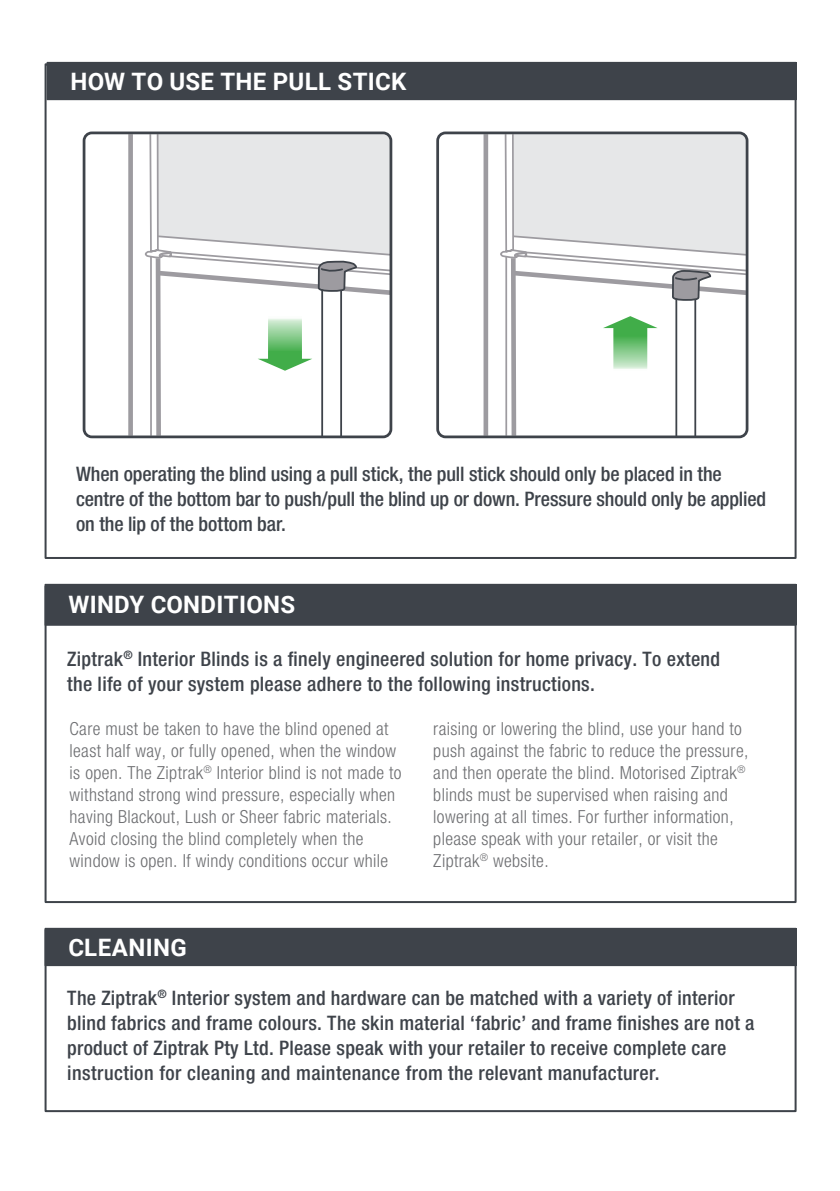
<style>
.page{position:relative;width:840px;height:1191px;background:#fff}
.page>*{position:absolute;margin:0;border:0;box-sizing:border-box;transform-origin:0 0}
.t1{font:700 24px "Roboto";letter-spacing:.01em;color:#fff}
.t2{font:500 condensed 20px/25px "Helvetica Neue LT Std";letter-spacing:.015em;color:#3e434a}
.t3{font:500 condensed 20px/25px "Helvetica Neue LT Std";letter-spacing:-.005em;color:#3e434a}
.t4{font:300 condensed 18px/22px "Helvetica Neue LT Std";letter-spacing:.02em;color:#6d6e71}
</style>
<div class="page">
<div style="left:483px;top:134px;width:5px;height:302px;background:#9d9ba0"></div>
<div style="left:45px;top:928px;width:751px;height:184px;border:2px solid #3e434a"></div>
<div style="left:45px;top:928px;width:750px;height:37px;background:#3e434a"></div>
<div style="left:45px;top:927px;width:751px;height:39px;border:1px solid #3e434a"></div>
<div style="left:45px;top:584px;width:750px;height:41px;background:#3e434a"></div>
<div style="left:45px;top:584px;width:751px;height:42px;border:1px solid #3e434a"></div>
<div style="left:47px;top:62px;width:748px;height:38px;background:#3e434a"></div>
<div style="left:128px;top:134px;width:5px;height:302px;background:#9d9ba0"></div>
<div style="left:436px;top:131px;width:312px;height:307px;border:3px solid #3e434a;border-radius:8px"></div>
<div style="left:83px;top:131px;width:309px;height:307px;border:3px solid #3e434a;border-radius:8px"></div>
<svg style="left:143px;top:134px;width:247px;height:302px"></svg>
<svg style="left:498px;top:134px;width:248px;height:302px"></svg>
<h1 class="t1" style="left:70px;top:64px;width:337px">HOW TO USE THE PULL STICK</h1>
<p class="t3" style="left:76px;top:461px;width:691px">When operating the blind using a pull stick, the pull stick should only be placed in the centre of the bottom bar to push/pull the blind up or down. Pressure should only be applied on the lip of the bottom bar.</p>
<h1 class="t1" style="left:68px;top:588px;width:228px">WINDY CONDITIONS</h1>
<p class="t2" style="left:67px;top:646px;width:654px">Ziptrak<sup>®</sup> Interior Blinds is a finely engineered solution for home privacy. To extend the life of your system please adhere to the following instructions.</p>
<p class="t4" style="left:70px;top:717px;width:333px">Care must be taken to have the blind opened at least half way, or fully opened, when the window is open. The Ziptrak<sup>®</sup> Interior blind is not made to withstand strong wind pressure, especially when having Blackout, Lush or Sheer fabric materials.<br>Avoid closing the blind completely when the window is open. If windy conditions occur while</p>
<p class="t4" style="left:433px;top:717px;width:316px">raising or lowering the blind, use your hand to push against the fabric to reduce the pressure, and then operate the blind. Motorised Ziptrak<sup>® </sup>blinds must be supervised when raising and lowering at all times. For further information, please speak with your retailer, or visit the Ziptrak<sup>®</sup> website.</p>
<h1 class="t1" style="left:68px;top:930px;width:120px">CLEANING</h1>
<p class="t2" style="left:67px;top:985px;width:688px">The Ziptrak<sup>®</sup> Interior system and hardware can be matched with a variety of interior blind fabrics and frame colours. The skin material ‘fabric’ and frame finishes are not a product of Ziptrak Pty Ltd. Please speak with your retailer to receive complete care instruction for cleaning and maintenance from the relevant manufacturer.</p>
</div>
